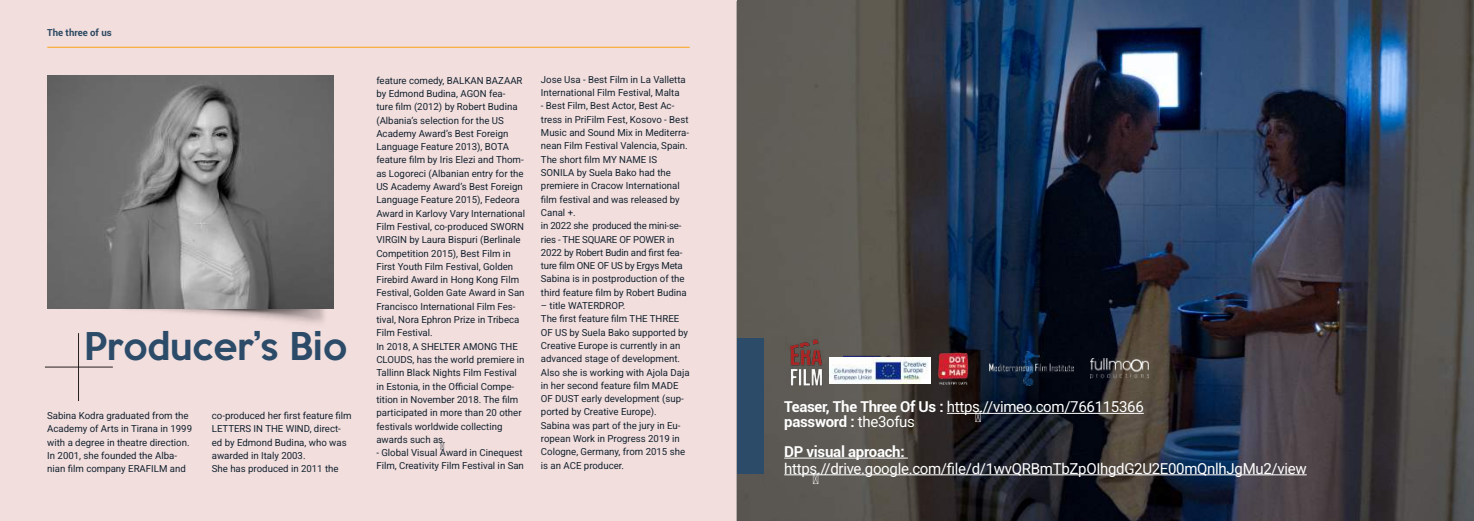
<style>
.page{position:relative;width:1474px;height:521px;background:#fff}
.page>*{position:absolute;margin:0;border:0;box-sizing:border-box;transform-origin:0 0}
.t1{font:500 35px "Keep Calm";color:#2b4b69}
.t2{font:14.96px/15px "Roboto";letter-spacing:-.02em;color:#fff}
.t3{font:700 14.96px "Roboto";letter-spacing:-.02em;color:#fff}
.t4{font:9.62px/13.3px "Roboto";color:#142330}
.t5{font:700 9.62px "Roboto";color:#2b4861}
.s1{font-weight:700}
</style>
<div class="page">
<div style="left:0;top:0;width:1473px;height:521px;background:#f2dedd"></div>
<hr style="left:736px;top:1px;width:1px;height:520px;background:#787878">
<hr style="left:78px;top:333px;width:1px;height:68px;background:#241f1f">
<hr style="left:45px;top:367px;width:68px;height:1px;background:#241f1f">
<img style="left:737px;top:0;width:736px;height:521px">
<hr style="left:946px;top:413px;width:197px;height:1px;background:#fff">
<hr style="left:784px;top:458px;width:123px;height:1px;background:#fff">
<hr style="left:784px;top:474px;width:522px;height:1px;background:#fff">
<img style="left:128px;top:309px;width:197px;height:14px">
<img style="left:47px;top:75px;width:286px;height:234px">
<img style="left:784px;top:336px;width:43px;height:49px">
<img style="left:843px;top:355px;width:75px;height:2px">
<img style="left:936px;top:353px;width:33px;height:31px">
<img style="left:982px;top:352px;width:98px;height:33px">
<img style="left:1090px;top:359px;width:58px;height:19px">
<div style="left:737px;top:338px;width:27px;height:136px;background:#2b4b69"></div>
<hr style="left:47px;top:47px;width:642px;height:1px;background:#fba116">
<img style="left:830px;top:357px;width:100px;height:26px">
<p class="t5" style="left:47px;top:26px;width:66px">The three of us</p>
<h1 class="t1" style="left:84px;top:315px;width:265px">Producer’s Bio</h1>
<p class="t4" style="left:47px;top:409px;width:146px">Sabina Kodra graduated from the<br>Academy of Arts in Tirana in 1999 with a degree in theatre direction.<br>In 2001, she founded the Alba&shy;nian film company ERAFILM and</p>
<p class="t4" style="left:212px;top:409px;width:141px">co-produced her first feature film<br>LETTERS IN THE WIND, direct&shy;ed by Edmond Budina, who was awarded in Italy 2003.<br>She has produced in 2011 the</p>
<p class="t4" style="left:376px;top:73px;width:150px">feature comedy, BALKAN BAZAAR by Edmond Budina, AGON fea-<br>ture film (2012) by Robert Budina (Albania’s selection for the US<br>Academy Award’s Best Foreign<br>Language Feature 2013), BOTA feature film by Iris Elezi and Thom&shy;as Logoreci (Albanian entry for the<br>US Academy Award’s Best Foreign<br>Language Feature 2015), Fedeora<br>Award in Karlovy Vary International<br>Film Festival, co-produced SWORN<br>VIRGIN by Laura Bispuri (Berlinale<br>Competition 2015), Best Film in<br>First Youth Film Festival, Golden<br>Firebird Award in Hong Kong Film<br>Festival, Golden Gate Award in San<br>Francisco International Film Fes&shy;tival, Nora Ephron Prize in Tribeca<br>Film Festival.<br>In 2018, A SHELTER AMONG THE<br>CLOUDS, has the world premiere in<br>Tallinn Black Nights Film Festival in Estonia, in the Official Compe&shy;tition in November 2018. The film participated in more than 20 other festivals worldwide collecting awards such as:</p>
<p class="t4" style="left:376px;top:446px;width:149px">- Global Visual Award in Cinequest<br>Film, Creativity Film Festival in San</p>
<p class="t4" style="left:541px;top:72px;width:146px">Jose Usa - Best Film in La Valletta<br>International Film Festival, Malta</p>
<p class="t4" style="left:541px;top:99px;width:150px">- Best Film, Best Actor, Best Ac&shy;tress in PriFilm Fest, Kosovo - Best<br>Music and Sound Mix in Mediterra&shy;nean Film Festival Valencia, Spain.<br>The short film MY NAME IS<br>SONILA by Suela Bako had the premiere in Cracow International film festival and was released by<br>Canal +.<br>in 2022 she produced the mini-se&shy;ries - THE SQUARE OF POWER in<br>2022 by Robert Budin and first fea&shy;ture film ONE OF US by Ergys Meta<br>Sabina is in postproduction of the third feature film by Robert Budina</p>
<p class="t4" style="left:541px;top:299px;width:150px">– title WATERDROP.<br>The first feature film THE THREE<br>OF US by Suela Bako supported by<br>Creative Europe is currently in an advanced stage of development.<br>Also she is working with Ajola Daja in her second feature film MADE<br>OF DUST early development (sup&shy;ported by Creative Europe).<br>Sabina was part of the jury in Eu&shy;ropean Work in Progress 2019 in<br>Cologne, Germany, from 2015 she is an ACE producer.</p>
<h2 class="t2" style="left:784px;top:399px;width:361px"><span class="s1">Teaser, The Three Of Us :</span> https://vimeo.com/766115366 <span class="s1">password :</span> the3ofus</h2>
<h2 class="t3" style="left:784px;top:441px;width:122px">DP visual aproach:</h2>
<h2 class="t2" style="left:784px;top:460px;width:524px">https://drive.google.com/file/d/1wvQRBmTbZpOIhgdG2U2E00mQnlhJgMu2/view</h2>
</div>
